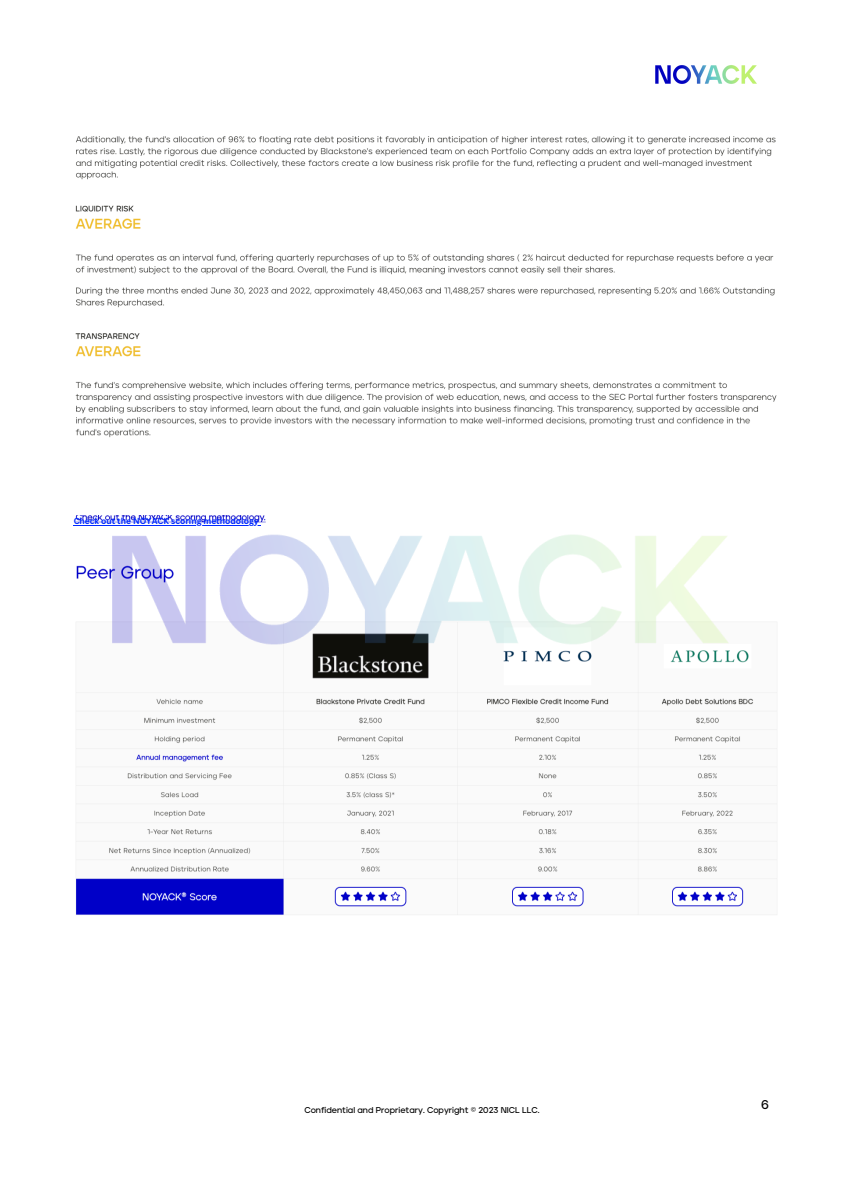
<style>
.page{position:relative;width:844px;height:1182px;background:#fff}
.page>*{position:absolute;margin:0;border:0;box-sizing:border-box;transform-origin:0 0}
.t1{font:600 12.6px "Jeko";color:#000}
.t2{font:600 8.55px "Jeko";color:#000}
.t3{font:700 8.55px "Canva Sans";color:#0029ff}
</style>
<div class="page">
<img style="left:655px;top:65px;width:101px;height:19px">
<img style="left:73px;top:136px;width:704px;height:779px">
<img style="left:108px;top:528px;width:627px;height:125px">
<div style="left:57px;top:483px;width:294px;height:31px;background:#fff"></div>
<hr style="left:74px;top:525px;width:185px;height:1px;background:#0029ff">
<p class="t3" style="left:74px;top:515px;width:187px">Check out the NOYACK scoring methodology</p>
<h1 class="t2" style="left:304px;top:1105px;width:237px">Confidential and Proprietary. Copyright © 2023 NICL LLC.</h1>
<p class="t1" style="left:761px;top:1098px;width:9px">6</p>
</div>
